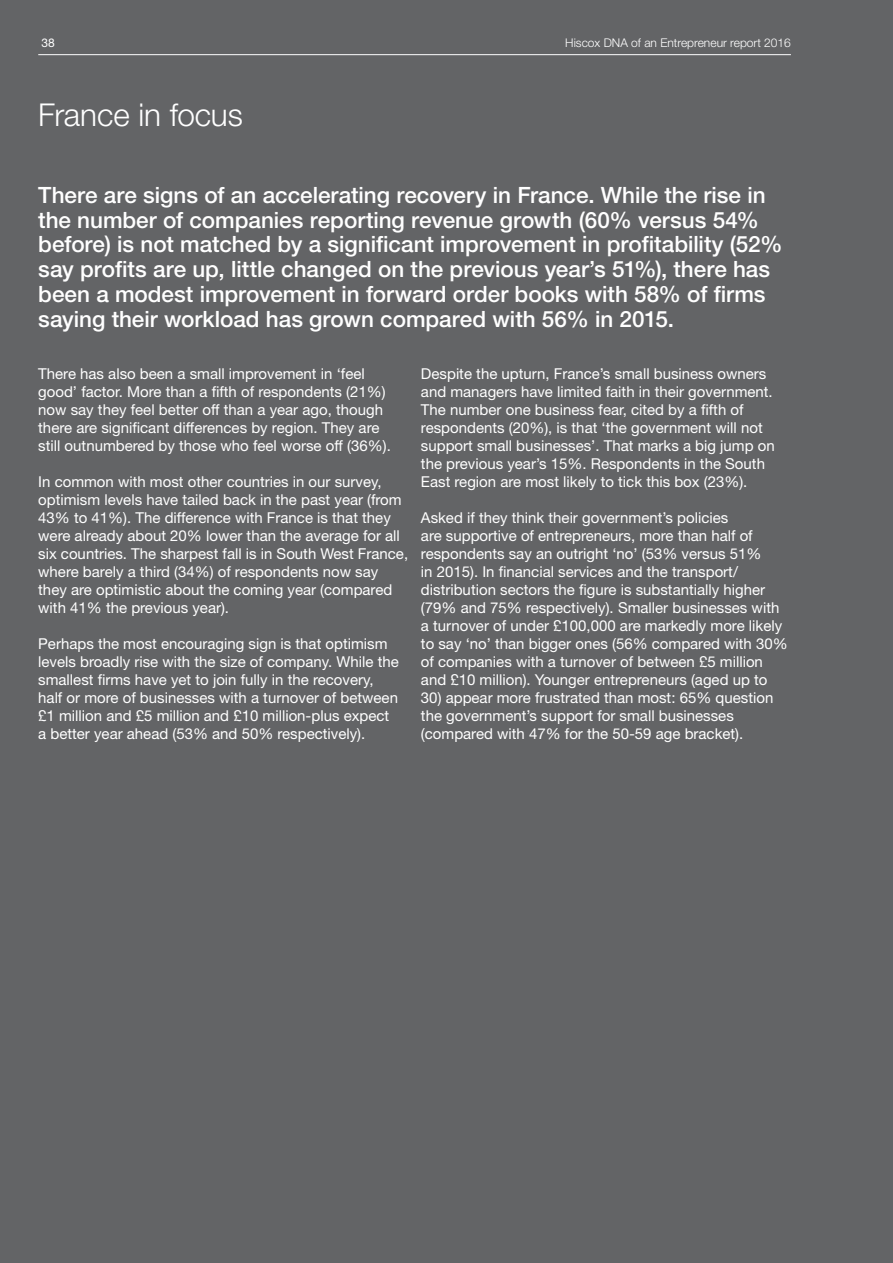
<style>
.page{position:relative;width:893px;height:1263px;background:#636466}
.page>*{position:absolute;margin:0;border:0;box-sizing:border-box;transform-origin:0 0}
.t1{font:300 31.5px "Helvetica Neue LT Std";letter-spacing:-.005em;color:#fff}
.t2{font:500 22.5px/24.8px "Helvetica Neue LT Std";color:#fff}
.t3{font:15px/18px "Helvetica Neue LT Std";color:#fff}
.t4{font:300 12px "Helvetica Neue LT Std";color:#fff}
.t5{font:12px "Helvetica Neue LT Std";color:#fff}
</style>
<div class="page">
<hr style="left:38px;top:54px;width:753px;height:1px;background:#fff">
<p class="t5" style="left:42px;top:35px;width:15px">38</p>
<p class="t4" style="left:565px;top:35px;width:227px">Hiscox DNA of an Entrepreneur report 2016</p>
<h1 class="t1" style="left:38px;top:95px;width:206px">France in focus</h1>
<p class="t2" style="left:38px;top:182px;width:746px">There are signs of an accelerating recovery in France. While the rise in the number of companies reporting revenue growth (60% versus 54% before) is not matched by a significant improvement in profitability (52% say profits are up, little changed on the previous year’s 51%), there has been a modest improvement in forward order books with 58% of firms saying their workload has grown compared with 56% in 2015.</p>
<p class="t3" style="left:38px;top:364px;width:354px">There has also been a small improvement in ‘feel good’ factor. More than a fifth of respondents (21%) now say they feel better off than a year ago, though there are significant differences by region. They are still outnumbered by those who feel worse off (36%).</p>
<p class="t3" style="left:38px;top:472px;width:371px">In common with most other countries in our survey, optimism levels have tailed back in the past year (from 43% to 41%). The difference with France is that they were already about 20% lower than the average for all six countries. The sharpest fall is in South West France, where barely a third (34%) of respondents now say they are optimistic about the coming year (compared with 41% the previous year).</p>
<p class="t3" style="left:38px;top:634px;width:362px">Perhaps the most encouraging sign is that optimism levels broadly rise with the size of company. While the smallest firms have yet to join fully in the recovery, half or more of businesses with a turnover of between £1 million and £5 million and £10 million-plus expect a better year ahead (53% and 50% respectively).</p>
<p class="t3" style="left:421px;top:364px;width:355px">Despite the upturn, France’s small business owners and managers have limited faith in their government.<br>The number one business fear, cited by a fifth of respondents (20%), is that ‘the government will not support small businesses’. That marks a big jump on the previous year’s 15%. Respondents in the South East region are most likely to tick this box (23%).</p>
<p class="t3" style="left:421px;top:508px;width:368px">Asked if they think their government’s policies<br>are supportive of entrepreneurs, more than half of respondents say an outright ‘no’ (53% versus 51%<br>in 2015). In financial services and the transport/ distribution sectors the figure is substantially higher (79% and 75% respectively). Smaller businesses with a turnover of under £100,000 are markedly more likely to say ‘no’ than bigger ones (56% compared with 30% of companies with a turnover of between £5 million and £10 million). Younger entrepreneurs (aged up to</p>
<p class="t3" style="left:421px;top:688px;width:354px">30) appear more frustrated than most: 65% question the government’s support for small businesses (compared with 47% for the 50-59 age bracket).</p>
</div>
